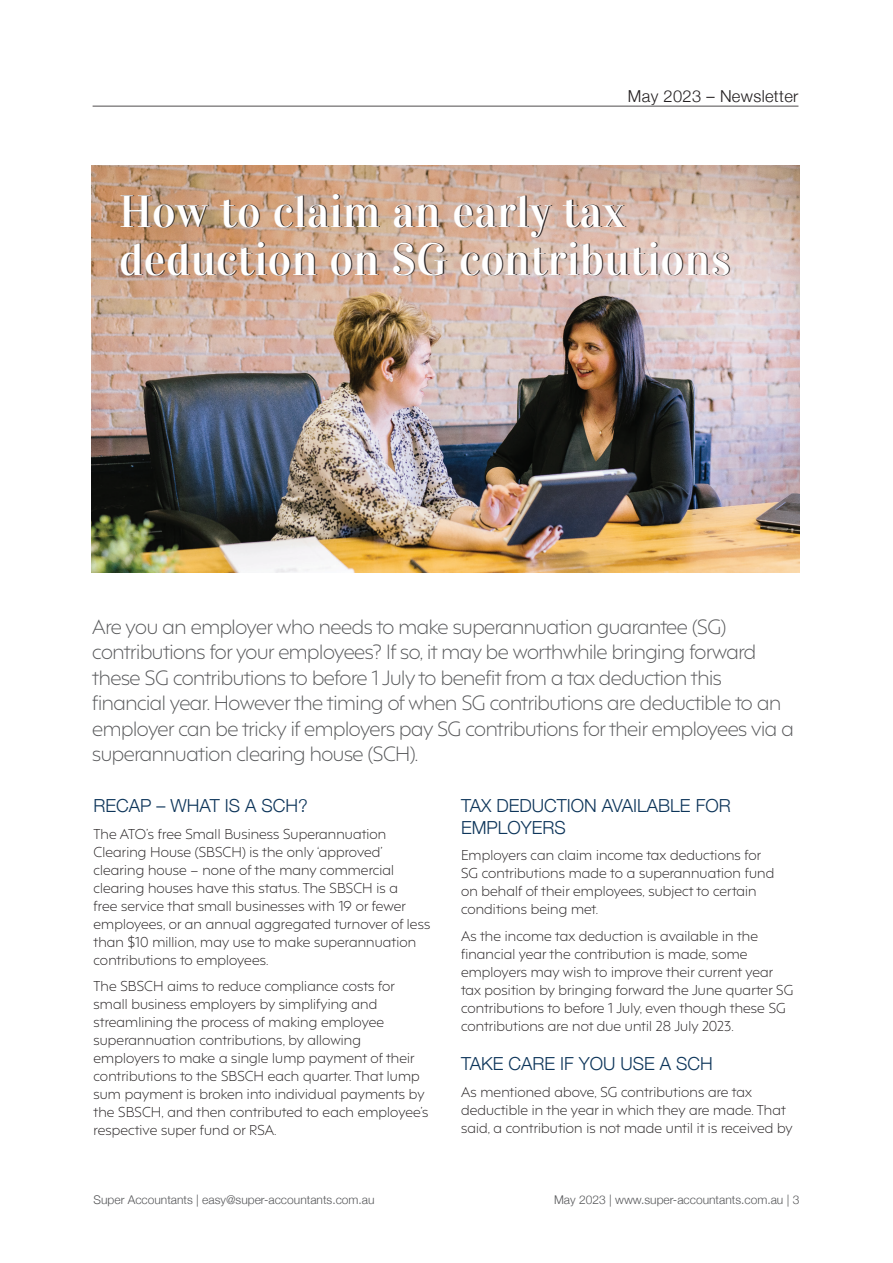
<style>
.page{position:relative;width:893px;height:1263px;background:#fff}
.page>*{position:absolute;margin:0;border:0;box-sizing:border-box;transform-origin:0 0}
.t1{font:45px/48px "Vidaloka";letter-spacing:.01em;color:#fff}
.t2{font:300 19.5px/25.5px "F37 Hooj";letter-spacing:-.02em;color:#57585a}
.t3{font:300 18px/21.6px "Helvetica Neue";color:#0d355a}
.t4{font:300 16.5px "Helvetica Neue";letter-spacing:.02em;color:#231f20}
.t5{font:300 13.5px/18px "F37 Hooj";letter-spacing:.01em;color:#231f20}
.t6{font:300 12px "Helvetica Neue";color:#57585a}
</style>
<div class="page">
<hr style="left:93px;top:106px;width:705px;height:1px;background:#231f20">
<img style="left:92px;top:166px;width:707px;height:406px">
<p class="t4" style="left:628px;top:83px;width:172px">May 2023 – Newsletter</p>
<h1 class="t1" style="left:119px;top:188px;width:613px">How to claim an early tax deduction on SG contributions</h1>
<p class="t2" style="left:92px;top:612px;width:703px">Are you an employer who needs to make superannuation guarantee (SG) contributions for your employees? If so, it may be worthwhile bringing forward these SG contributions to before 1 July to benefit from a tax deduction this financial year. However the timing of when SG contributions are deductible to an employer can be tricky if employers pay SG contributions for their employees via a superannuation clearing house (SCH).</p>
<h3 class="t3" style="left:94px;top:793px;width:216px">RECAP – WHAT IS A SCH?</h3>
<p class="t5" style="left:94px;top:823px;width:338px">The ATO’s free Small Business Superannuation Clearing House (SBSCH) is the only ‘approved’ clearing house – none of the many commercial clearing houses have this status. The SBSCH is a<br>free service that small businesses with 19 or fewer employees, or an annual aggregated turnover of less than $10 million, may use to make superannuation contributions to employees.</p>
<p class="t5" style="left:94px;top:975px;width:336px">The SBSCH aims to reduce compliance costs for small business employers by simplifying and streamlining the process of making employee superannuation contributions, by allowing employers to make a single lump payment of their contributions to the SBSCH each quarter. That lump sum payment is broken into individual payments by the SBSCH, and then contributed to each employee’s respective super fund or RSA.</p>
<h3 class="t3" style="left:461px;top:793px;width:271px">TAX DEDUCTION AVAILABLE FOR<br>EMPLOYERS</h3>
<p class="t5" style="left:461px;top:845px;width:315px">Employers can claim income tax deductions for SG contributions made to a superannuation fund on behalf of their employees, subject to certain conditions being met.</p>
<p class="t5" style="left:461px;top:925px;width:334px">As the income tax deduction is available in the financial year the contribution is made, some employers may wish to improve their current year tax position by bringing forward the June quarter SG contributions to before 1 July, even though these SG contributions are not due until 28 July 2023.</p>
<h3 class="t3" style="left:461px;top:1052px;width:253px">TAKE CARE IF YOU USE A SCH</h3>
<p class="t5" style="left:461px;top:1081px;width:333px">As mentioned above, SG contributions are tax deductible in the year in which they are made. That said, a contribution is not made until it is received by</p>
<p class="t6" style="left:94px;top:1190px;width:283px">Super Accountants | easy@super-accountants.com.au</p>
<p class="t6" style="left:554px;top:1190px;width:247px">May 2023 | www.super-accountants.com.au | 3</p>
</div>
